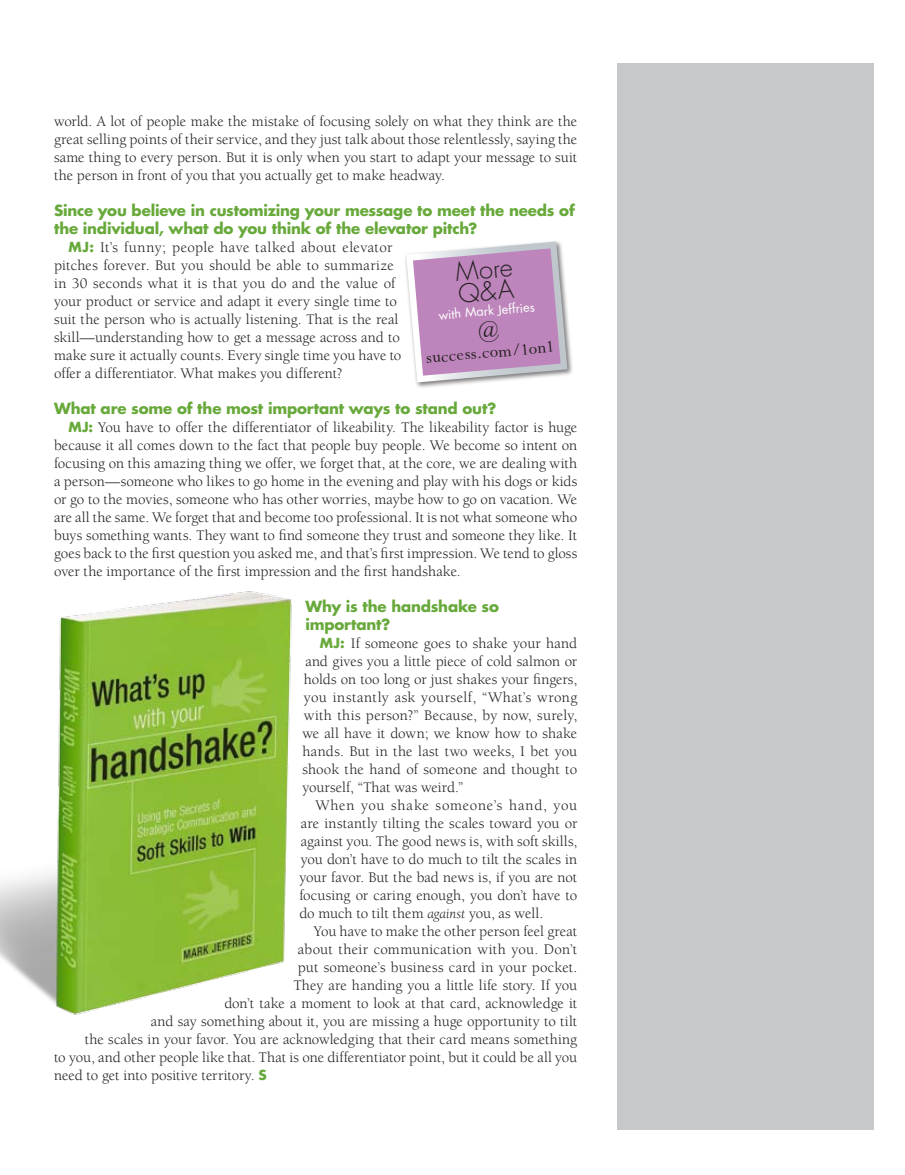
<style>
.page{position:relative;width:905px;height:1175px;background:#fff}
.page>*{position:absolute;margin:0;border:0;box-sizing:border-box;transform-origin:0 0}
.t1{font:300 25.35px/21.5px "Futura Std";color:#231f20}
.t2{font:18.6px "Perpetua Std";color:#231f20}
.t3{font:15px/18px "Berkeley Std";letter-spacing:.005em;color:#231f20;text-align:justify}
.t4{font:700 15px/18px "Futura Std";letter-spacing:-.01em;color:#68a93b}
.t5{font:15px "Berkeley Std";letter-spacing:.03em;color:#231f20}
.t6{font:12.6px "Futura Std";color:#fff}
.s1{font-family:"Futura Std";font-weight:700;font-size:13.5px;color:#68a93b}
.s2{font-style:italic;font-size:14.25px}
</style>
<div class="page">
<div style="left:403px;top:239px;width:170px;height:150px;background:#231f20;opacity:.6"></div>
<div style="left:617px;top:63px;width:256px;height:1067px;background:#c6c8ca"></div>
<img style="left:0;top:591px;width:292px;height:424px">
<svg style="left:403px;top:239px;width:168px;height:147px"></svg>
<p class="t3" style="left:54px;top:113px;width:525px">world. A lot of people make the mistake of focusing solely on what they think are the great selling points of their service, and they just talk about those relentlessly, saying the same thing to every person. But it is only when you start to adapt your message to suit the person in front of you that you actually get to make headway.</p>
<p class="t4" style="left:54px;top:201px;width:522px">Since you believe in customizing your message to meet the needs of the individual, what do you think of the elevator pitch?</p>
<p class="t3" style="left:54px;top:239px;width:349px;text-align:left;text-indent:14px"><span class="s1">MJ:</span> It’s funny; people have talked about elevator pitches forever. But you should be able to summarize in 30 seconds what it is that you do and the value of your product or service and adapt it every single time to suit the person who is actually listening. That is the real skill—understanding how to get a message across and to make sure it actually counts. Every single time you have to offer a differentiator. What makes you different?</p>
<p class="t4" style="left:54px;top:399px;width:444px">What are some of the most important ways to stand out?</p>
<p class="t3" style="left:54px;top:419px;width:525px;text-indent:14px"><span class="s1">MJ:</span> You have to offer the differentiator of likeability. The likeability factor is huge because it all comes down to the fact that people buy people. We become so intent on focusing on this amazing thing we offer, we forget that, at the core, we are dealing with a person—someone who likes to go home in the evening and play with his dogs or kids or go to the movies, someone who has other worries, maybe how to go on vacation. We are all the same. We forget that and become too professional. It is not what someone who buys something wants. They want to find someone they trust and someone they like. It goes back to the first question you asked me, and that’s first impression. We tend to gloss over the importance of the first impression and the first handshake.</p>
<p class="t4" style="left:305px;top:597px;width:195px">Why is the handshake so important?</p>
<p class="t3" style="left:302px;top:635px;width:276px;text-indent:17px"><span class="s1">MJ:</span> If someone goes to shake your hand and gives you a little piece of cold salmon or holds on too long or just shakes your fingers, you instantly ask yourself, “What’s wrong with this person?” Because, by now, surely, we all have it down; we know how to shake hands. But in the last two weeks, I bet you shook the hand of someone and thought to yourself, “That was weird.”</p>
<p class="t3" style="left:299px;top:797px;width:279px;text-indent:16px">When you shake someone’s hand, you are instantly tilting the scales toward you or against you. The good news is, with soft skills, you don’t have to do much to tilt the scales in your favor. But the bad news is, if you are not focusing or caring enough, you don’t have to do much to tilt them <span class="s2">against</span> you, as well.</p>
<p class="t3" style="left:314px;top:923px;width:265px">You have to make the other person feel great</p>
<p class="t5" style="left:298px;top:941px;width:281px">about their communication with you. Don’t</p>
<p class="t3" style="left:298px;top:959px;width:281px">put someone’s business card in your pocket.</p>
<p class="t3" style="left:293px;top:977px;width:285px">They are handing you a little life story. If you</p>
<p class="t3" style="left:224px;top:995px;width:354px">don’t take a moment to look at that card, acknowledge it</p>
<p class="t3" style="left:151px;top:1013px;width:428px">and say something about it, you are missing a huge opportunity to tilt</p>
<p class="t3" style="left:85px;top:1031px;width:494px">the scales in your favor. You are acknowledging that their card means something</p>
<p class="t3" style="left:54px;top:1049px;width:525px">to you, and other people like that. That is one differentiator point, but it could be all you</p>
<p class="t3" style="left:54px;top:1067px;width:214px">need to get into positive territory. <span class="s1">S</span></p>
<h1 class="t1" style="left:455px;top:262px;width:59px;rotate:-5deg">More<br>Q&amp;A</h1>
<p class="t6" style="left:438px;top:307px;width:98px;rotate:-5deg">with Mark Jeffries</p>
<p class="t2" style="left:425px;top:348px;width:130px;rotate:-5deg">success.com/1on1</p>
</div>
